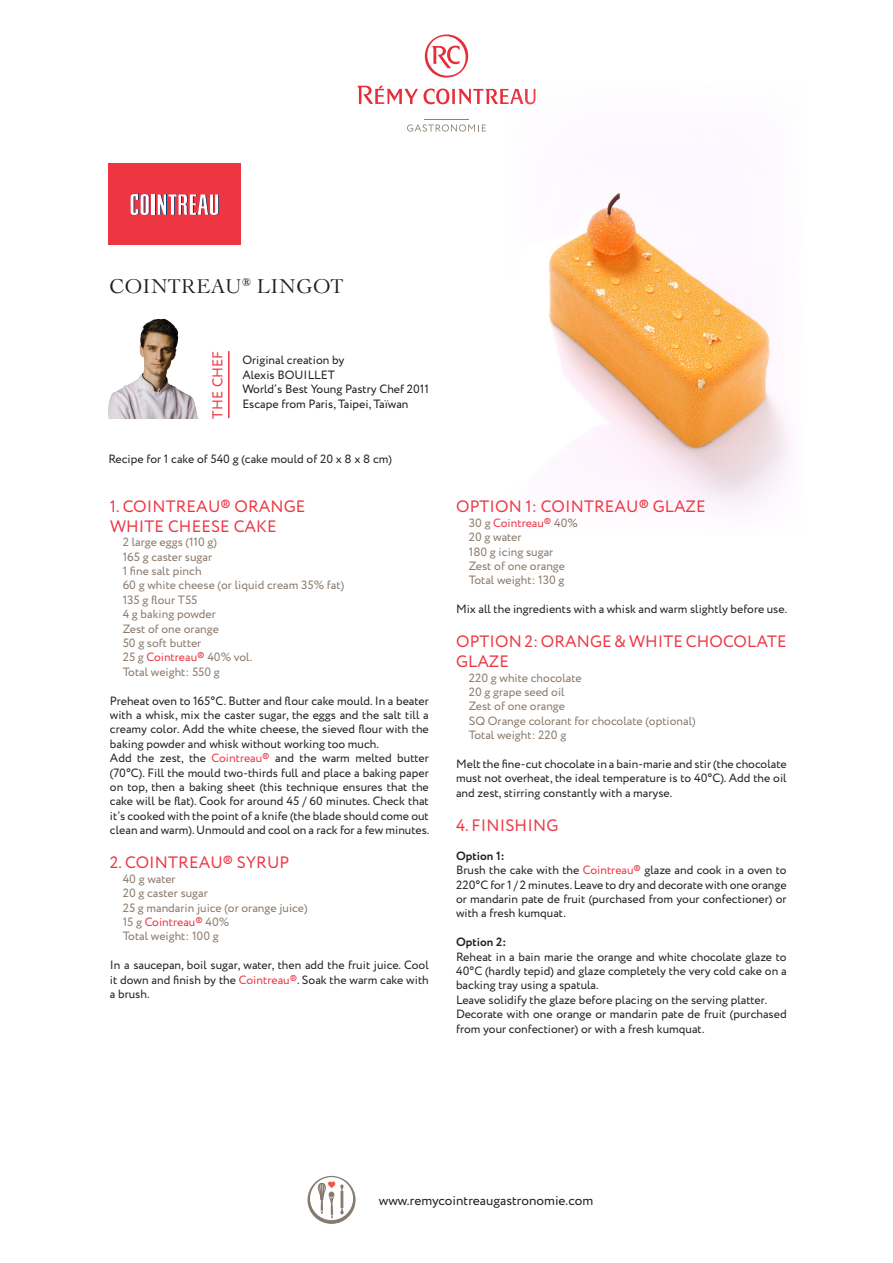
<style>
.page{position:relative;width:893px;height:1263px;background:#fff}
.page>*{position:absolute;margin:0;border:0;box-sizing:border-box;transform-origin:0 0}
.TITRE_RECETTE{font:19.5px "Le Cochin BQ";letter-spacing:.01em;color:#231f20}
.TITRE_PARAGRAPHE{font:16.5px/19.8px "Circe";letter-spacing:.01em;color:#ee3643}
.TITRE_PARAGRAPHE-2{font:14.25px "Circe";letter-spacing:.01em;color:#ee3643}
.t1{font:13.5px "Circe";color:#231f20}
.TEXTE{font:12px/14.4px "Circe";color:#231f20;text-align:justify}
.INGREDIENTS{font:12px "Circe";color:#897869}
.CHEF{font:12px "Circe";color:#1e1c1c}
.INGREDIENTS-2{font:12px "Circe";color:#ee3645}
.TEXTE-2{font:700 12px "Circe";color:#231f20}
.s1{color:#ee3643}
.s2{color:#897869}
.s3{color:#ee3645}
</style>
<div class="page">
<svg style="left:308px;top:1176px;width:48px;height:48px"></svg>
<div style="left:311px;top:1177px;width:42px;height:42px;background:#fff;border-radius:50%"></div>
<div style="left:310px;top:1177px;width:43px;height:43px;border:1px solid #fff;border-radius:50%"></div>
<svg style="left:318px;top:1175px;width:26px;height:43px"></svg>
<svg style="left:358px;top:86px;width:147px;height:18px"></svg>
<svg style="left:425px;top:34px;width:43px;height:44px"></svg>
<hr style="left:424px;top:119px;width:45px;height:1px;background:#918273">
<svg style="left:407px;top:124px;width:79px;height:8px"></svg>
<img style="left:505px;top:88px;width:285px;height:421px">
<div style="left:108px;top:164px;width:133px;height:81px;background:#ee3643"></div>
<svg style="left:131px;top:194px;width:88px;height:21px"></svg>
<hr style="left:228px;top:352px;width:2px;height:66px;background:#ee3643">
<img style="left:108px;top:318px;width:90px;height:101px">
<p class="TITRE_RECETTE" style="left:109px;top:274px;width:235px">COINTREAU<sup>®</sup> LINGOT</p>
<p class="TITRE_PARAGRAPHE-2" style="left:208px;top:419px;width:69px;rotate:-90deg">THE CHEF</p>
<p class="CHEF" style="left:242px;top:352px;width:103px">Original creation by</p>
<p class="CHEF" style="left:242px;top:367px;width:94px">Alexis BOUILLET</p>
<p class="CHEF" style="left:242px;top:381px;width:188px">World’s Best Young Pastry Chef 2011</p>
<p class="CHEF" style="left:242px;top:395px;width:168px">Escape from Paris, Taipei, Taïwan</p>
<p class="TEXTE" style="left:108px;top:452px;width:285px">Recipe for 1 cake of 540 g (cake mould of 20 x 8 x 8 cm)</p>
<p class="TITRE_PARAGRAPHE" style="left:110px;top:497px;width:197px">1. COINTREAU® ORANGE</p>
<p class="TITRE_PARAGRAPHE" style="left:110px;top:517px;width:168px">WHITE CHEESE CAKE</p>
<p class="INGREDIENTS" style="left:123px;top:534px;width:96px">2 large eggs (110 g)</p>
<p class="INGREDIENTS" style="left:123px;top:548px;width:91px">165 g caster sugar</p>
<p class="INGREDIENTS" style="left:123px;top:563px;width:80px">1 fine salt pinch</p>
<p class="INGREDIENTS" style="left:123px;top:577px;width:223px">60 g white cheese (or liquid cream 35% fat)</p>
<p class="INGREDIENTS" style="left:123px;top:592px;width:76px">135 g flour T55</p>
<p class="INGREDIENTS" style="left:123px;top:606px;width:95px">4 g baking powder</p>
<p class="INGREDIENTS" style="left:123px;top:620px;width:98px">Zest of one orange</p>
<p class="INGREDIENTS" style="left:123px;top:635px;width:80px">50 g soft butter</p>
<p class="INGREDIENTS" style="left:123px;top:649px;width:131px">25 g <span class="s1">Cointreau®</span> 40% vol.</p>
<p class="INGREDIENTS" style="left:123px;top:664px;width:99px">Total weight: 550 g</p>
<p class="TEXTE" style="left:110px;top:694px;width:320px">Preheat oven to 165°C. Butter and flour cake mould. In a beater with a whisk, mix the caster sugar, the eggs and the salt till a creamy color. Add the white cheese, the sieved flour with the baking powder and whisk without working too much.</p>
<p class="TEXTE" style="left:110px;top:751px;width:321px">Add the zest, the <span class="s1">Cointreau®</span> and the warm melted butter (70°C). Fill the mould two-thirds full and place a baking paper on top, then a baking sheet (this technique ensures that the cake will be flat). Cook for around 45 / 60 minutes. Check that it’s cooked with the point of a knife (the blade should come out clean and warm). Unmould and cool on a rack for a few minutes.</p>
<p class="TITRE_PARAGRAPHE" style="left:110px;top:853px;width:181px">2. COINTREAU® SYRUP</p>
<p class="INGREDIENTS" style="left:123px;top:871px;width:55px">40 g water</p>
<p class="INGREDIENTS" style="left:123px;top:885px;width:87px">20 g caster sugar</p>
<p class="INGREDIENTS" style="left:123px;top:899px;width:186px">25 g mandarin juice (or orange juice)</p>
<p class="INGREDIENTS-2" style="left:123px;top:914px;width:108px"><span class="s2">15 g</span> Cointreau® <span class="s2">40%</span></p>
<p class="INGREDIENTS" style="left:123px;top:928px;width:98px">Total weight: 100 g</p>
<p class="TEXTE" style="left:110px;top:958px;width:320px">In a saucepan, boil sugar, water, then add the fruit juice. Cool it down and finish by the <span class="s3">Cointreau®</span>. Soak the warm cake with a brush.</p>
<p class="TITRE_PARAGRAPHE" style="left:456px;top:497px;width:251px">OPTION 1: COINTREAU® GLAZE</p>
<p class="INGREDIENTS-2" style="left:469px;top:515px;width:111px"><span class="s2">30 g</span> Cointreau® <span class="s2">40%</span></p>
<p class="INGREDIENTS" style="left:469px;top:529px;width:54px">20 g water</p>
<p class="INGREDIENTS" style="left:469px;top:544px;width:86px">180 g icing sugar</p>
<p class="INGREDIENTS" style="left:469px;top:558px;width:98px">Zest of one orange</p>
<p class="INGREDIENTS" style="left:469px;top:572px;width:97px">Total weight: 130 g</p>
<p class="TEXTE" style="left:456px;top:602px;width:333px">Mix all the ingredients with a whisk and warm slightly before use.</p>
<p class="TITRE_PARAGRAPHE" style="left:456px;top:632px;width:332px">OPTION 2: ORANGE &amp; WHITE CHOCOLATE<br>GLAZE</p>
<p class="INGREDIENTS" style="left:469px;top:670px;width:114px">220 g white chocolate</p>
<p class="INGREDIENTS" style="left:469px;top:684px;width:97px">20 g grape seed oil</p>
<p class="INGREDIENTS" style="left:469px;top:698px;width:98px">Zest of one orange</p>
<p class="INGREDIENTS" style="left:469px;top:713px;width:228px">SQ Orange colorant for chocolate (optional)</p>
<p class="INGREDIENTS" style="left:469px;top:727px;width:99px">Total weight: 220 g</p>
<p class="TEXTE" style="left:456px;top:757px;width:332px">Melt the fine-cut chocolate in a bain-marie and stir (the chocolate must not overheat, the ideal temperature is to 40°C). Add the oil and zest, stirring constantly with a maryse.</p>
<p class="TITRE_PARAGRAPHE" style="left:456px;top:816px;width:104px">4. FINISHING</p>
<p class="TEXTE-2" style="left:456px;top:848px;width:50px">Option 1:</p>
<p class="TEXTE" style="left:456px;top:863px;width:332px">Brush the cake with the <span class="s1">Cointreau®</span> glaze and cook in a oven to 220°C for 1 / 2 minutes. Leave to dry and decorate with one orange or mandarin pate de fruit (purchased from your confectioner) or with a fresh kumquat.</p>
<p class="TEXTE-2" style="left:456px;top:934px;width:52px">Option 2:</p>
<p class="TEXTE" style="left:456px;top:950px;width:332px">Reheat in a bain marie the orange and white chocolate glaze to 40°C (hardly tepid) and glaze completely the very cold cake on a backing tray using a spatula.</p>
<p class="TEXTE" style="left:456px;top:993px;width:313px">Leave solidify the glaze before placing on the serving platter.</p>
<p class="TEXTE" style="left:456px;top:1007px;width:332px">Decorate with one orange or mandarin pate de fruit (purchased from your confectioner) or with a fresh kumquat.</p>
<p class="t1" style="left:379px;top:1191px;width:216px">www.remycointreaugastronomie.com</p>
</div>
